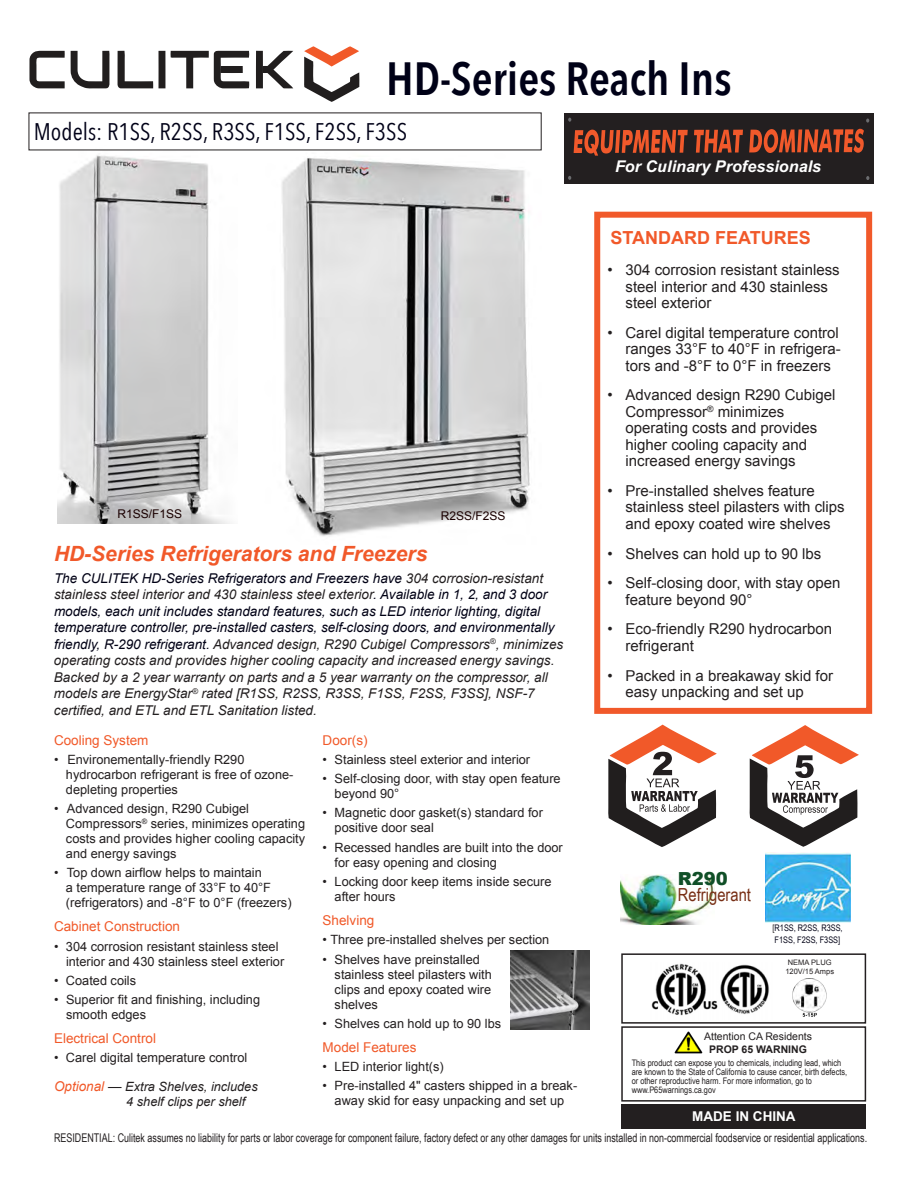
<style>
.page{position:relative;width:918px;height:1188px;background:#fff}
.page>*{position:absolute;margin:0;border:0;box-sizing:border-box;transform-origin:0 0}
.t1{font:600 46.5px "Avenir Next Condensed";color:#000117}
.t2{font:24px "Avenir Next Condensed";color:#000117}
.t3{font:italic 700 21px "Arial";color:#f1592a}
.t4{font:700 18px "Arial";color:#f1592a}
.t5{font:18px "Arial Narrow";color:#772e15}
.t6{font:900 18px "Arial";color:#104f27}
.t7{font:italic 700 16.2px "Arial";color:#fff}
.t8{font:15px/16.5px "Arial";color:#231f20}
.t9{font:italic 13.5px/16.5px "Arial";color:#231f20}
.t10{font:13.5px "Arial";color:#f15929}
.t11{font:700 13.5px "Arial";color:#fff}
.t12{font:12.75px/15px "Arial";color:#231f20}
.t13{font:italic 12.75px/15px "Arial";color:#231f20}
.t14{font:12px "Arial Narrow";color:#231f20;scale:.91 1}
.t15{font:12px "Arial";color:#1a0000}
.t16{font:10.5px "Arial";color:#231f20}
.t17{font:700 10.5px "Arial";color:#231f20}
.t18{font:9px/9.3px "Arial Narrow";color:#231f20}
.t19{font:9px/12px "Arial Narrow";color:#000115}
.t20{font:7.5px "Arial";color:#231f20}
.s1{color:#000115}
.s2{font-size:13.5px;color:#f15929}
.s3{font-size:13.5px}
.s4{color:#231f20}
</style>
<div class="page">
<div style="left:594px;top:212px;width:278px;height:502px;background:#fff;border:6px solid #f1592a"></div>
<svg style="left:304px;top:46px;width:55px;height:56px"></svg>
<svg style="left:118px;top:51px;width:35px;height:37px"></svg>
<div style="left:256px;top:51px;width:7px;height:37px;background:#211e1e"></div>
<svg style="left:29px;top:51px;width:36px;height:37px"></svg>
<svg style="left:71px;top:51px;width:39px;height:37px"></svg>
<div style="left:159px;top:51px;width:6px;height:37px;background:#211e1e"></div>
<svg style="left:171px;top:51px;width:78px;height:37px"></svg>
<svg style="left:263px;top:51px;width:30px;height:37px"></svg>
<div style="left:220px;top:66px;width:23px;height:7px;background:#211e1e"></div>
<img style="left:281px;top:158px;width:249px;height:378px">
<img style="left:58px;top:150px;width:179px;height:373px">
<img style="left:511px;top:950px;width:79px;height:80px">
<div style="left:621px;top:953px;width:245px;height:71px;border:2px solid #231f20"></div>
<img style="left:651px;top:963px;width:118px;height:53px">
<img style="left:792px;top:978px;width:35px;height:39px">
<div style="left:621px;top:1026px;width:245px;height:76px;border:2px solid #231f20"></div>
<img style="left:674px;top:1031px;width:28px;height:23px">
<div style="left:621px;top:1104px;width:245px;height:25px;background:#231f20"></div>
<svg style="left:608px;top:725px;width:109px;height:122px"></svg>
<svg style="left:750px;top:725px;width:109px;height:122px"></svg>
<img style="left:621px;top:874px;width:93px;height:51px">
<div style="left:564px;top:113px;width:310px;height:71px;background:#231f20"></div>
<svg style="left:574px;top:130px;width:114px;height:26px"></svg>
<svg style="left:694px;top:130px;width:49px;height:23px"></svg>
<svg style="left:749px;top:129px;width:115px;height:24px"></svg>
<svg style="left:568px;top:176px;width:3px;height:4px"></svg>
<svg style="left:866px;top:176px;width:3px;height:4px"></svg>
<img style="left:765px;top:853px;width:85px;height:69px">
<p class="t1" style="left:386px;top:38px;width:347px">HD-Series Reach Ins</p>
<p class="t2" style="left:34px;top:111px;width:375px">Models: R1SS, R2SS, R3SS, F1SS, F2SS, F3SS</p>
<p class="t15" style="left:122px;top:499px;width:33px">R1SS</p>
<p class="t15" style="left:118px;top:506px;width:66px">R1SS/F1SS</p>
<p class="t3" style="left:54px;top:539px;width:375px">HD-Series Refrigerators and Freezers</p>
<p class="t9" style="left:54px;top:570px;width:511px"><span class="s1">The CULITEK HD-Series Refrigerators and Freezers have</span> 304 corrosion-resistant stainless steel interior and 430 stainless steel exterior<span class="s1">. Available in 1, 2, and 3 door models, each unit includes standard features, such as LED interior lighting, digital temperature controller, pre-installed casters, self-closing doors, and environmentally friendly, R-290 refrigerant.</span> Advanced design, R290 Cubigel Compressors<sup>®</sup>, minimizes operating costs and provides higher cooling capacity and increased energy savings.<br>Backed by a 2 year warranty on parts and a 5 year warranty on the compressor, all models are EnergyStar<sup>®</sup> rated [R1SS, R2SS, R3SS, F1SS, F2SS, F3SS], NSF-7 certified, and ETL and ETL Sanitation listed.</p>
<p class="t15" style="left:441px;top:508px;width:66px">R2SS/F2SS</p>
<p class="t10" style="left:54px;top:731px;width:96px">Cooling System</p>
<p class="t12" style="left:66px;top:752px;width:229px;text-indent:-12px">• Environementally-friendly R290 hydrocarbon refrigerant is free of ozone&shy;depleting properties</p>
<p class="t12" style="left:66px;top:801px;width:241px;text-indent:-12px">• Advanced design, R290 Cubigel Compressors<sup>®</sup> series, minimizes operating costs and provides higher cooling capacity and energy savings</p>
<p class="t12" style="left:66px;top:866px;width:227px;text-indent:-12px">• Top down airflow helps to maintain<br>a temperature range of 33°F to 40°F (refrigerators) and -8°F to 0°F (freezers)</p>
<p class="t10" style="left:54px;top:918px;width:128px">Cabinet Construction</p>
<p class="t12" style="left:66px;top:939px;width:220px;text-indent:-12px">• 304 corrosion resistant stainless steel interior and 430 stainless steel exterior</p>
<p class="t12" style="left:54px;top:973px;width:84px">• Coated coils</p>
<p class="t12" style="left:66px;top:992px;width:196px;text-indent:-12px">• Superior fit and finishing, including smooth edges</p>
<p class="t10" style="left:54px;top:1030px;width:104px">Electrical Control</p>
<p class="t12" style="left:54px;top:1051px;width:195px">• Carel digital temperature control</p>
<p class="t13" style="left:126px;top:1079px;width:133px;text-indent:-72px"><span class="s2">Optional</span> <span class="s3">—</span> Extra Shelves, includes<br>4 shelf clips per shelf</p>
<p class="t10" style="left:323px;top:731px;width:46px">Door(s)</p>
<p class="t12" style="left:323px;top:752px;width:209px">• Stainless steel exterior and interior</p>
<p class="t12" style="left:335px;top:771px;width:228px;text-indent:-12px">• Self-closing door, with stay open feature beyond 90°</p>
<p class="t12" style="left:335px;top:806px;width:210px;text-indent:-12px">• Magnetic door gasket(s) standard for positive door seal</p>
<p class="t12" style="left:335px;top:840px;width:230px;text-indent:-12px">• Recessed handles are built into the door for easy opening and closing</p>
<p class="t12" style="left:335px;top:874px;width:218px;text-indent:-12px">• Locking door keep items inside secure after hours</p>
<p class="t10" style="left:323px;top:911px;width:53px">Shelving</p>
<p class="t12" style="left:323px;top:932px;width:228px">• Three pre-installed shelves per section</p>
<p class="t12" style="left:335px;top:952px;width:159px;text-indent:-12px">• Shelves have preinstalled stainless steel pilasters with clips and epoxy coated wire shelves</p>
<p class="t12" style="left:323px;top:1016px;width:180px">• Shelves can hold up to 90 lbs</p>
<p class="t10" style="left:323px;top:1038px;width:95px">Model Features</p>
<p class="t12" style="left:323px;top:1059px;width:123px">• LED interior light(s)</p>
<p class="t12" style="left:323px;top:1079px;width:256px;text-align:center">• Pre-installed 4" casters shipped in a break&shy;away skid for easy unpacking and set up</p>
<p class="t7" style="left:615px;top:156px;width:208px">For Culinary Professionals</p>
<p class="t4" style="left:610px;top:226px;width:202px">STANDARD FEATURES</p>
<p class="t8" style="left:626px;top:262px;width:216px;text-indent:-18px">• 304 corrosion resistant stainless steel interior and 430 stainless steel exterior</p>
<p class="t8" style="left:626px;top:324px;width:217px;text-indent:-18px">• Carel digital temperature control ranges 33°F to 40°F in refrigera&shy;tors and -8°F to 0°F in freezers</p>
<p class="t8" style="left:625px;top:387px;width:212px;text-indent:-18px">• Advanced design R290 Cubigel<br>Compressor<sup>®</sup> minimizes operating costs and provides higher cooling capacity and increased energy savings</p>
<p class="t8" style="left:625px;top:483px;width:221px;text-indent:-18px">• Pre-installed shelves feature stainless steel pilasters with clips and epoxy coated wire shelves</p>
<p class="t8" style="left:607px;top:545px;width:215px">• Shelves can hold up to 90 lbs</p>
<p class="t8" style="left:625px;top:575px;width:217px;text-indent:-18px">• Self-closing door, with stay open feature beyond 90°</p>
<p class="t8" style="left:625px;top:621px;width:208px;text-indent:-18px">• Eco-friendly R290 hydrocarbon refrigerant</p>
<p class="t8" style="left:625px;top:667px;width:209px;text-indent:-18px">• Packed in a breakaway skid for easy unpacking and set up</p>
<p class="t6" style="left:678px;top:865px;width:52px">R290</p>
<p class="t5" style="left:678px;top:882px;width:75px">Refrigerant</p>
<p class="t19" style="left:773px;top:921px;width:72px"><span class="s4">[</span>R1SS, R2SS, R3SS,<br>F1SS, F2SS, F3SS]</p>
<p class="t20" style="left:788px;top:958px;width:45px">NEMA PLUG</p>
<p class="t20" style="left:785px;top:967px;width:50px">120V/15 Amps</p>
<p class="t16" style="left:704px;top:1030px;width:109px">Attention CA Residents</p>
<p class="t17" style="left:709px;top:1042px;width:99px">PROP 65 WARNING</p>
<p class="t18" style="left:632px;top:1057px;width:217px">This product can expose you to chemicals, including lead, which are known to the State of California to cause cancer, birth defects, or other reproductive harm. For more information, go to www.P65warnings.ca.gov</p>
<p class="t11" style="left:692px;top:1108px;width:105px">MADE IN CHINA</p>
<p class="t14" style="left:54px;top:1129px;width:895px">RESIDENTIAL: Culitek assumes no liability for parts or labor coverage for component failure, factory defect or any other damages for units installed in non-commercial foodservice or residential applications.</p>
</div>
